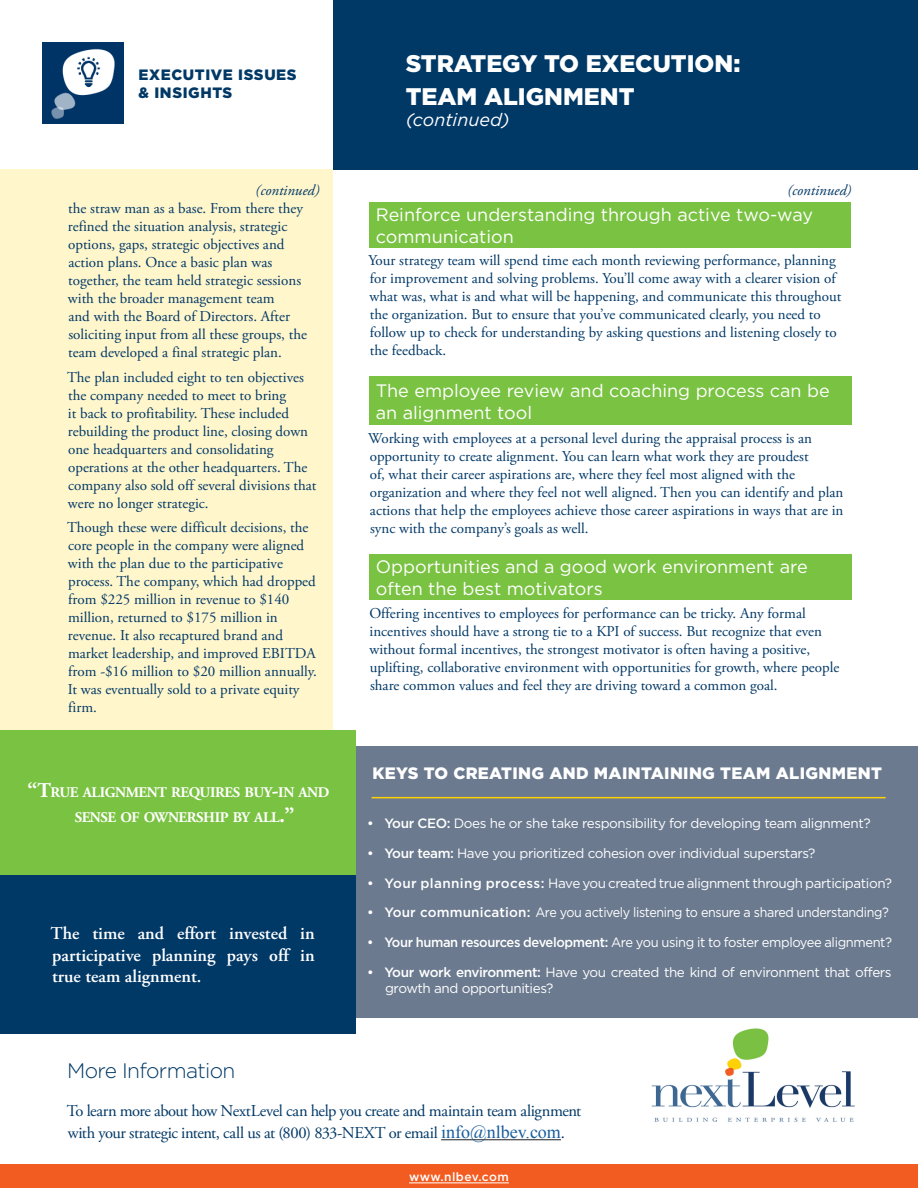
<style>
.page{position:relative;width:918px;height:1188px;background:#fff}
.page>*{position:absolute;margin:0;border:0;box-sizing:border-box;transform-origin:0 0}
.Default{font:900 24px "Gotham";color:#fff}
.t1{font:300 21px "Gotham";letter-spacing:-.03em;color:#003866}
.t2{font:18px/21.6px "Gotham";color:#fff}
.t3{font:600 18px/21.6px "Adobe Garamond Pro";color:#fff;text-align:justify}
.t4{font:italic 18px "Gotham";color:#fff}
.Default-2{font:16.5px/21.6px "Adobe Garamond Pro";letter-spacing:-.025em;color:#003866}
.t5{font:900 16.5px "Gotham";letter-spacing:.02em;color:#fff}
.Default-3{font:15px/18px "Adobe Garamond Pro";color:#003866}
.t6{font:900 15px/18px "Gotham";letter-spacing:.04em;color:#003866}
.t7{font:italic 15px "Adobe Garamond Pro";color:#003866}
.t8{font:700 14.7px/25.2px "Adobe Garamond Pro";letter-spacing:-.03em;color:#fff}
.t9{font:13.5px/16.2px "Gotham";letter-spacing:-.03em;color:#fff}
.t10{font:13.5px "Gotham";letter-spacing:-.03em;color:#fff;scale:.93 1}
.t11{font:13.5px "Gotham";letter-spacing:-.03em;color:#fff;scale:.96 1}
.t12{font:500 12px "Gotham";letter-spacing:.035em;color:#fff}
.s1{font-size:21px}
.s2{font-weight:500}
.s3{font-family:"Times New Roman";font-size:18px;color:#175d9e}
</style>
<div class="page">
<div style="left:0;top:169px;width:333px;height:705px;background:#fff6cc"></div>
<img style="left:651px;top:1028px;width:204px;height:94px">
<div style="left:333px;top:0;width:585px;height:169px;background:#003866"></div>
<img style="left:42px;top:43px;width:82px;height:81px">
<div style="left:369px;top:202px;width:481px;height:45px;background:#7ac242"></div>
<div style="left:369px;top:376px;width:482px;height:49px;background:#7ac242"></div>
<div style="left:369px;top:554px;width:482px;height:46px;background:#7ac242"></div>
<hr style="left:441px;top:1139px;width:120px;height:1px;background:#231f20">
<div style="left:342px;top:746px;width:576px;height:272px;background:#6b7a8f"></div>
<div style="left:0;top:874px;width:356px;height:160px;background:#003866"></div>
<div style="left:0;top:730px;width:356px;height:144px;background:#7ac242"></div>
<hr style="left:372px;top:797px;width:514px;height:1px;background:#ffd100">
<div style="left:0;top:1165px;width:918px;height:23px;background:#f25c21"></div>
<hr style="left:409px;top:1183px;width:100px;height:1px;background:#fff">
<p class="t6" style="left:139px;top:66px;width:160px">EXECUTIVE ISSUES &amp; INSIGHTS</p>
<p class="Default" style="left:406px;top:47px;width:336px">STRATEGY TO EXECUTION:</p>
<p class="Default" style="left:406px;top:80px;width:230px">TEAM ALIGNMENT</p>
<p class="t4" style="left:406px;top:108px;width:106px">(continued)</p>
<p class="t7" style="left:256px;top:181px;width:65px">(continued)</p>
<p class="t7" style="left:787px;top:181px;width:65px">(continued)</p>
<p class="Default-3" style="left:68px;top:200px;width:241px">the straw man as a base. From there they refined the situation analysis, strategic options, gaps, strategic objectives and action plans. Once a basic plan was together, the team held strategic sessions with the broader management team<br>and with the Board of Directors. After soliciting input from all these groups, the team developed a final strategic plan.</p>
<p class="Default-3" style="left:67px;top:368px;width:251px">The plan included eight to ten objectives the company needed to meet to bring<br>it back to profitability. These included rebuilding the product line, closing down one headquarters and consolidating operations at the other headquarters. The company also sold off several divisions that were no longer strategic.</p>
<p class="Default-3" style="left:67px;top:519px;width:251px">Though these were difficult decisions, the core people in the company were aligned with the plan due to the participative process. The company, which had dropped from $225 million in revenue to $140 million, returned to $175 million in revenue. It also recaptured brand and market leadership, and improved EBITDA from -$16 million to $20 million annually.<br>It was eventually sold to a private equity firm.</p>
<p class="t8" style="left:75px;top:780px;width:256px;text-indent:-47px"><span class="s1">“T</span>RUE ALIGNMENT REQUIRES BUY<span class="s1">-</span>IN AND<br>SENSE OF OWNERSHIP BY ALL<span class="s1">.”</span></p>
<p class="t3" style="left:51px;top:923px;width:266px">The time and effort invested in participative planning pays off in true team alignment.</p>
<p class="t2" style="left:376px;top:204px;width:439px">Reinforce understanding through active two-way communication</p>
<p class="Default-3" style="left:368px;top:252px;width:475px">Your strategy team will spend time each month reviewing performance, planning for improvement and solving problems. You’ll come away with a clearer vision of what was, what is and what will be happening, and communicate this throughout the organization. But to ensure that you’ve communicated clearly, you need to follow up to check for understanding by asking questions and listening closely to the feedback.</p>
<p class="t2" style="left:376px;top:379px;width:455px">The employee review and coaching process can be an alignment tool</p>
<p class="Default-3" style="left:368px;top:429px;width:477px">Working with employees at a personal level during the appraisal process is an opportunity to create alignment. You can learn what work they are proudest<br>of, what their career aspirations are, where they feel most aligned with the organization and where they feel not well aligned. Then you can identify and plan actions that help the employees achieve those career aspirations in ways that are in sync with the company’s goals as well.</p>
<p class="t2" style="left:376px;top:555px;width:433px">Opportunities and a good work environment are often the best motivators</p>
<p class="Default-3" style="left:369px;top:604px;width:472px">Offering incentives to employees for performance can be tricky. Any formal incentives should have a strong tie to a KPI of success. But recognize that even without formal incentives, the strongest motivator is often having a positive, uplifting, collaborative environment with opportunities for growth, where people share common values and feel they are driving toward a common goal.</p>
<p class="t5" style="left:372px;top:762px;width:511px">KEYS TO CREATING AND MAINTAINING TEAM ALIGNMENT</p>
<p class="t9" style="left:367px;top:815px;width:505px"><span class="s2">• Your CEO:</span> Does he or she take responsibility for developing team alignment?</p>
<p class="t9" style="left:367px;top:845px;width:450px"><span class="s2">• Your team:</span> Have you prioritized cohesion over individual superstars?</p>
<p class="t9" style="left:367px;top:874px;width:527px"><span class="s2">• Your planning process:</span> Have you created true alignment through participation?</p>
<p class="t10" style="left:367px;top:904px;width:563px"><span class="s2">• Your communication:</span> Are you actively listening to ensure a shared understanding?</p>
<p class="t11" style="left:367px;top:934px;width:548px"><span class="s2">• Your human resources development:</span> Are you using it to foster employee alignment?</p>
<p class="t9" style="left:385px;top:963px;width:508px;text-indent:-18px"><span class="s2">• Your work environment:</span> Have you created the kind of environment that offers growth and opportunities?</p>
<p class="t1" style="left:67px;top:1057px;width:170px">More Information</p>
<p class="Default-2" style="left:67px;top:1101px;width:516px">To learn more about how NextLevel can help you create and maintain team alignment with your strategic intent, call us at (800) 833-NEXT or email <span class="s3">info@nlbev.com</span>.</p>
<p class="t12" style="left:409px;top:1169px;width:101px">www.nlbev.com</p>
</div>
